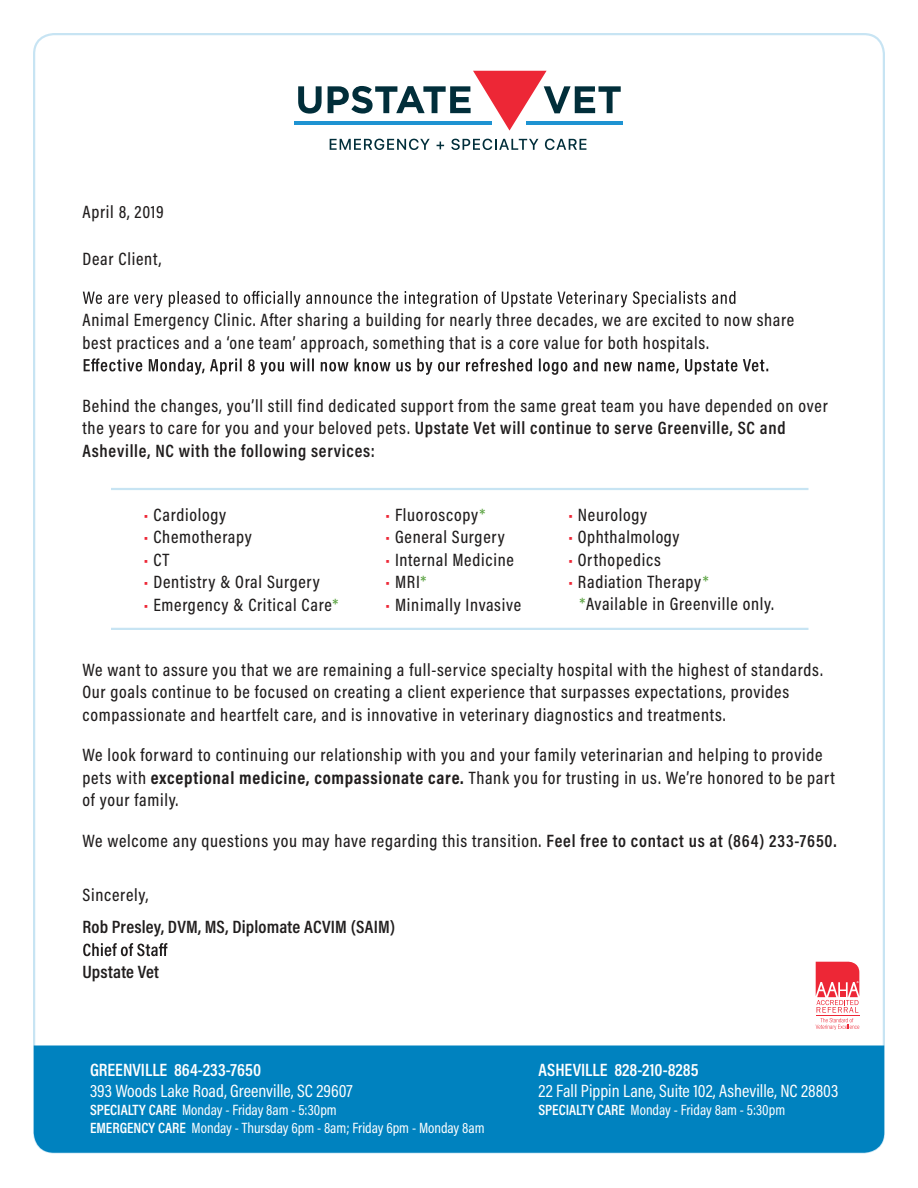
<style>
.page{position:relative;width:918px;height:1188px;background:#fff}
.page>*{position:absolute;margin:0;border:0;box-sizing:border-box;transform-origin:0 0}
.t1{font:500 18px/22.5px "Acumin Pro Cond";letter-spacing:.04em;color:#211e1e}
.t2{font:18px "Acumin Pro Cond";color:#fff}
.t3{font:600 18px "Acumin Pro Cond";letter-spacing:.01em;color:#211e1e}
.t4{font:600 18px "Acumin Pro Cond";color:#fff}
.t5{font:15px/18px "Acumin Pro Cond";color:#fff}
.s1{font-weight:600}
.s2{color:#ed2736}
.s3{color:#5da444}
.s4{font-weight:700}
</style>
<div class="page">
<div style="left:34px;top:1046px;width:850px;height:107px;background:#0082bf"></div>
<hr style="left:527px;top:121px;width:96px;height:3px;background:#1e93d2">
<hr style="left:295px;top:121px;width:197px;height:3px;background:#1e93d2">
<svg style="left:298px;top:86px;width:24px;height:28px"></svg>
<svg style="left:328px;top:71px;width:293px;height:60px"></svg>
<svg style="left:330px;top:139px;width:100px;height:11px"></svg>
<svg style="left:437px;top:142px;width:7px;height:7px"></svg>
<svg style="left:451px;top:139px;width:87px;height:11px"></svg>
<svg style="left:545px;top:139px;width:41px;height:11px"></svg>
<svg style="left:816px;top:962px;width:43px;height:68px"></svg>
<hr style="left:111px;top:488px;width:697px;height:2px;background:#1e93d2">
<hr style="left:111px;top:628px;width:697px;height:2px;background:#1e93d2">
<svg style="left:83px;top:291px;width:652px;height:16px"></svg>
<svg style="left:84px;top:358px;width:684px;height:17px"></svg>
<svg style="left:83px;top:943px;width:84px;height:13px"></svg>
<p class="t1" style="left:83px;top:200px;width:83px">April 8, 2019</p>
<p class="t1" style="left:83px;top:247px;width:80px">Dear Client,</p>
<p class="t1" style="left:83px;top:308px;width:713px">Animal Emergency Clinic. After sharing a building for nearly three decades, we are excited to now share best practices and a ‘one team’ approach, something that is a core value for both hospitals.</p>
<p class="t1" style="left:83px;top:394px;width:747px">Behind the changes, you’ll still find dedicated support from the same great team you have depended on over the years to care for you and your beloved pets. <span class="s1">Upstate Vet will continue to serve Greenville, SC and<br>Asheville, NC with the following services:</span></p>
<p class="t1" style="left:144px;top:503px;width:84px"><span class="s2">•</span> Cardiology</p>
<p class="t1" style="left:144px;top:525px;width:109px"><span class="s2">•</span> Chemotherapy</p>
<p class="t1" style="left:144px;top:548px;width:27px"><span class="s2">•</span>CT</p>
<p class="t1" style="left:144px;top:570px;width:177px"><span class="s2">•</span> Dentistry &amp; Oral Surgery</p>
<p class="t1" style="left:144px;top:593px;width:196px"><span class="s2">•</span> Emergency &amp; Critical Care<span class="s3">*</span></p>
<p class="t1" style="left:386px;top:503px;width:101px"><span class="s2">•</span> Fluoroscopy<span class="s3">*</span></p>
<p class="t1" style="left:386px;top:525px;width:121px"><span class="s2">•</span> General Surgery</p>
<p class="t1" style="left:386px;top:548px;width:130px"><span class="s2">•</span> Internal Medicine</p>
<p class="t1" style="left:386px;top:570px;width:42px"><span class="s2">•</span> MRI<span class="s3">*</span></p>
<p class="t1" style="left:386px;top:593px;width:137px"><span class="s2">•</span> Minimally Invasive</p>
<p class="t1" style="left:569px;top:503px;width:80px"><span class="s2">•</span> Neurology</p>
<p class="t1" style="left:569px;top:525px;width:113px"><span class="s2">•</span> Ophthalmology</p>
<p class="t1" style="left:569px;top:548px;width:94px"><span class="s2">•</span> Orthopedics</p>
<p class="t1" style="left:579px;top:570px;width:196px;text-indent:-11px"><span class="s2">•</span> Radiation Therapy<span class="s3">* *</span>Available in Greenville only.</p>
<p class="t1" style="left:83px;top:658px;width:742px">We want to assure you that we are remaining a full-service specialty hospital with the highest of standards.<br>Our goals continue to be focused on creating a client experience that surpasses expectations, provides compassionate and heartfelt care, and is innovative in veterinary diagnostics and treatments.</p>
<p class="t1" style="left:83px;top:743px;width:754px">We look forward to continuing our relationship with you and your family veterinarian and helping to provide pets with <span class="s4">exceptional medicine, compassionate care.</span> Thank you for trusting in us. We’re honored to be part of your family.</p>
<p class="t1" style="left:83px;top:829px;width:756px">We welcome any questions you may have regarding this transition. <span class="s1">Feel free to contact us at (864) 233-7650.</span></p>
<p class="t1" style="left:83px;top:883px;width:67px">Sincerely,</p>
<p class="t3" style="left:82px;top:915px;width:314px">Rob Presley, DVM, MS, Diplomate ACVIM (SAIM)</p>
<p class="t3" style="left:82px;top:960px;width:78px">Upstate Vet</p>
<p class="t4" style="left:90px;top:1058px;width:173px">GREENVILLE 864-233-7650</p>
<p class="t2" style="left:90px;top:1079px;width:264px">393 Woods Lake Road, Greenville, SC 29607</p>
<p class="t5" style="left:90px;top:1101px;width:396px"><span class="s1">SPECIALTY CARE</span> Monday - Friday 8am - 5:30pm<br><span class="s1">EMERGENCY CARE</span> Monday - Thursday 6pm - 8am; Friday 6pm - Monday 8am</p>
<p class="t4" style="left:538px;top:1058px;width:162px">ASHEVILLE 828-210-8285</p>
<p class="t2" style="left:538px;top:1079px;width:301px">22 Fall Pippin Lane, Suite 102, Asheville, NC 28803</p>
<p class="t5" style="left:538px;top:1101px;width:248px"><span class="s1">SPECIALTY CARE</span> Monday - Friday 8am - 5:30pm</p>
</div>
